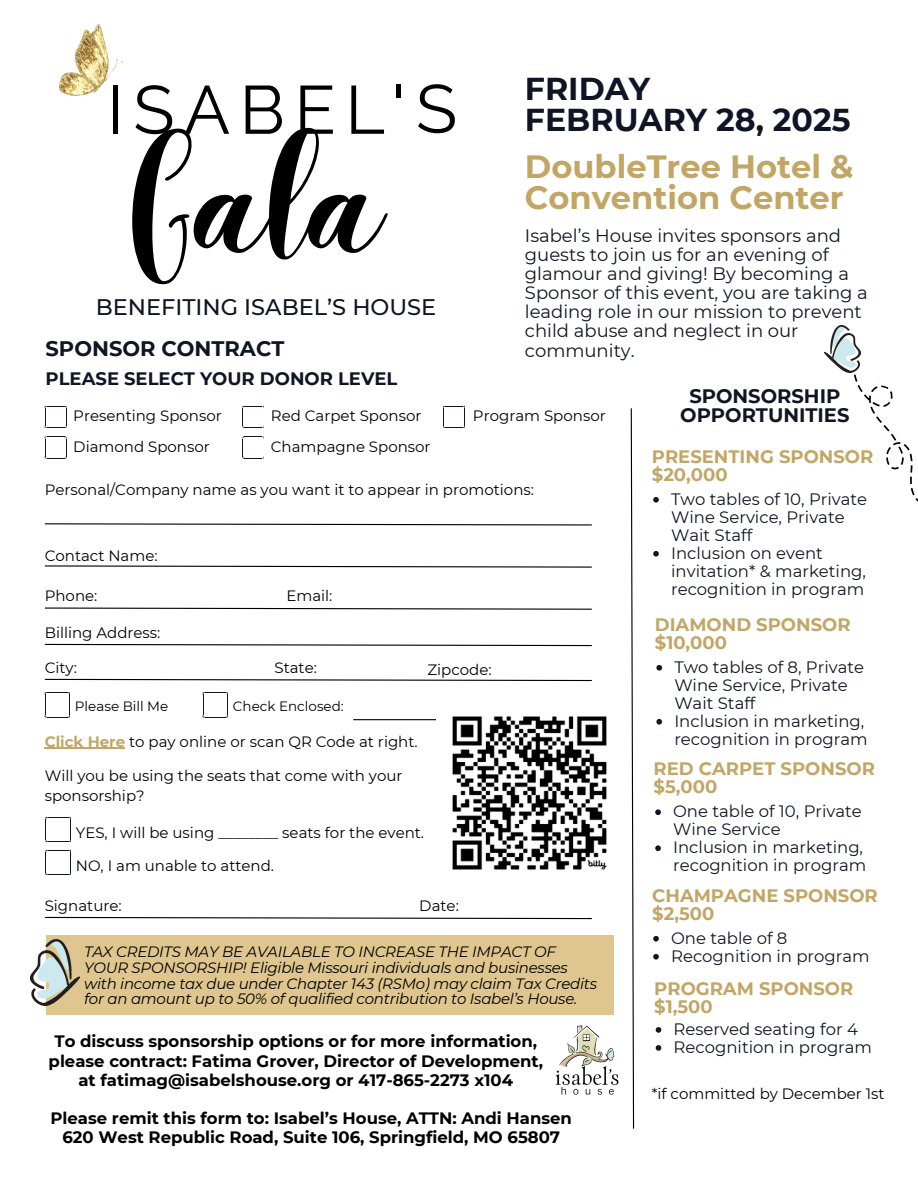
<style>
.page{position:relative;width:918px;height:1188px;background:#fff}
.page>*{position:absolute;margin:0;border:0;box-sizing:border-box;transform-origin:0 0}
.t1{font:300 139.2px "Best";color:#000}
.t2{font:67.95px "Raleway";letter-spacing:.14em;color:#000}
.t3{font:700 32.1px/31.2px "Montserrat";color:#c2a666}
.t4{font:700 31.65px/31.2px "Montserrat";color:#0f1524}
.t5{font:500 22.5px "Montserrat";color:#0f1524}
.t6{font:700 21px "Montserrat";color:#0f1524}
.t7{font:700 19.5px/19.2px "Montserrat";color:#0f1524;text-align:center}
.t8{font:18px/19.2px "Montserrat";color:#0f1524}
.t9{font:700 18px/18px "Montserrat";color:#c2a666}
.t10{font:700 18px "Montserrat";color:#0f1524}
.t11{font:16.5px/18px "Montserrat";color:#0f1524}
.t12{font:700 16.5px/19.2px "Montserrat";color:#000;text-align:center}
.t13{font:15px/20.2px "Montserrat";color:#000}
.t14{font:italic 15px/15.8px "Montserrat";letter-spacing:-.015em;color:#000}
.t15{font:13.5px "Montserrat";color:#000}
.s1{font-weight:700;color:#c2a666}
</style>
<div class="page">
<svg style="left:45px;top:406px;width:22px;height:22px"></svg>
<svg style="left:45px;top:437px;width:22px;height:22px"></svg>
<svg style="left:243px;top:406px;width:21px;height:22px"></svg>
<svg style="left:243px;top:437px;width:21px;height:22px"></svg>
<svg style="left:443px;top:406px;width:22px;height:22px"></svg>
<svg style="left:630px;top:408px;width:5px;height:721px"></svg>
<img style="left:60px;top:25px;width:62px;height:70px">
<svg style="left:44px;top:523px;width:548px;height:3px"></svg>
<svg style="left:45px;top:692px;width:25px;height:26px"></svg>
<svg style="left:203px;top:692px;width:25px;height:26px"></svg>
<hr style="left:353px;top:719px;width:89px;height:1px;background:#000">
<hr style="left:45px;top:748px;width:80px;height:1px;background:#c2a666">
<svg style="left:46px;top:817px;width:25px;height:25px"></svg>
<svg style="left:46px;top:850px;width:25px;height:25px"></svg>
<svg style="left:44px;top:916px;width:548px;height:4px"></svg>
<svg style="left:854px;top:374px;width:64px;height:128px"></svg>
<img style="left:825px;top:326px;width:36px;height:47px">
<img style="left:555px;top:1025px;width:64px;height:69px">
<svg style="left:44px;top:565px;width:548px;height:3px"></svg>
<svg style="left:44px;top:607px;width:548px;height:3px"></svg>
<svg style="left:44px;top:643px;width:548px;height:4px"></svg>
<svg style="left:44px;top:678px;width:548px;height:4px"></svg>
<div style="left:47px;top:935px;width:567px;height:80px;background:#dec68e"></div>
<img style="left:30px;top:939px;width:50px;height:67px">
<img style="left:437px;top:716px;width:170px;height:154px">
<svg style="left:653px;top:497px;width:6px;height:6px"></svg>
<svg style="left:653px;top:551px;width:6px;height:6px"></svg>
<svg style="left:656px;top:665px;width:6px;height:6px"></svg>
<svg style="left:656px;top:719px;width:6px;height:6px"></svg>
<svg style="left:655px;top:809px;width:6px;height:6px"></svg>
<svg style="left:655px;top:845px;width:6px;height:6px"></svg>
<svg style="left:653px;top:936px;width:6px;height:6px"></svg>
<svg style="left:653px;top:954px;width:6px;height:6px"></svg>
<svg style="left:656px;top:1027px;width:5px;height:6px"></svg>
<svg style="left:656px;top:1045px;width:5px;height:6px"></svg>
<h4 class="t2" style="left:107px;top:70px;width:352px">ISABEL'S</h4>
<p class="t1" style="left:131px;top:123px;width:255px">Gala</p>
<h1 class="t5" style="left:96px;top:293px;width:342px">BENEFITING ISABEL’S HOUSE</h1>
<p class="t6" style="left:46px;top:336px;width:240px">SPONSOR CONTRACT</p>
<p class="t10" style="left:46px;top:368px;width:353px">PLEASE SELECT YOUR DONOR LEVEL</p>
<p class="t4" style="left:525px;top:73px;width:327px">FRIDAY<br>FEBRUARY 28, 2025</p>
<p class="t3" style="left:525px;top:151px;width:330px">DoubleTree Hotel &amp;<br>Convention Center</p>
<p class="t8" style="left:525px;top:226px;width:345px">Isabel’s House invites sponsors and guests to join us for an evening of glamour and giving! By becoming a<br>Sponsor of this event, you are taking a leading role in our mission to prevent child abuse and neglect in our community.</p>
<p class="t13" style="left:73px;top:406px;width:150px">Presenting Sponsor</p>
<h2 class="t13" style="left:271px;top:406px;width:152px">Red Carpet Sponsor</h2>
<h2 class="t13" style="left:473px;top:406px;width:134px">Program Sponsor</h2>
<p class="t13" style="left:73px;top:437px;width:138px">Diamond Sponsor</p>
<h6 class="t13" style="left:271px;top:437px;width:161px">Champagne Sponsor</h6>
<p class="t13" style="left:45px;top:480px;width:491px">Personal/Company name as you want it to appear in promotions:</p>
<h6 class="t13" style="left:45px;top:546px;width:114px">Contact Name:</h6>
<h6 class="t13" style="left:45px;top:586px;width:54px">Phone:</h6>
<p class="t13" style="left:286px;top:586px;width:48px">Email:</p>
<p class="t13" style="left:45px;top:622px;width:117px">Billing Address:</p>
<p class="t13" style="left:45px;top:657px;width:34px">City:</p>
<p class="t13" style="left:274px;top:657px;width:44px">State:</p>
<p class="t13" style="left:427px;top:659px;width:66px">Zipcode:</p>
<p class="t15" style="left:75px;top:698px;width:95px">Please Bill Me</p>
<p class="t15" style="left:233px;top:698px;width:112px">Check Enclosed:</p>
<p class="t13" style="left:45px;top:731px;width:375px"><span class="s1">Click Here</span> to pay online or scan QR Code at right.</p>
<p class="t13" style="left:45px;top:765px;width:359px">Will you be using the seats that come with your sponsorship?</p>
<p class="t13" style="left:76px;top:822px;width:350px">YES, I will be using ________ seats for the event.</p>
<p class="t13" style="left:76px;top:855px;width:200px">NO, I am unable to attend.</p>
<h6 class="t13" style="left:45px;top:895px;width:78px">Signature:</h6>
<p class="t13" style="left:419px;top:895px;width:41px">Date:</p>
<p class="t14" style="left:84px;top:944px;width:515px">TAX CREDITS MAY BE AVAILABLE TO INCREASE THE IMPACT OF YOUR SPONSORSHIP! Eligible Missouri individuals and businesses with income tax due under Chapter 143 (RSMo) may claim Tax Credits for an amount up to 50% of qualified contribution to Isabel’s House.</p>
<p class="t12" style="left:49px;top:1032px;width:496px">To discuss sponsorship options or for more information, please contract: Fatima Grover, Director of Development, at fatimag@isabelshouse.org or 417-865-2273 x104</p>
<p class="t12" style="left:51px;top:1109px;width:523px">Please remit this form to: Isabel’s House, ATTN: Andi Hansen<br>620 West Republic Road, Suite 106, Springfield, MO 65807</p>
<p class="t7" style="left:680px;top:387px;width:171px">SPONSORSHIP<br>OPPORTUNITIES</p>
<p class="t9" style="left:652px;top:447px;width:223px">PRESENTING SPONSOR $20,000</p>
<h6 class="t11" style="left:671px;top:490px;width:198px">Two tables of 10, Private<br>Wine Service, Private<br>Wait Staff</h6>
<p class="t11" style="left:671px;top:544px;width:196px">Inclusion on event invitation* &amp; marketing, recognition in program</p>
<p class="t9" style="left:655px;top:615px;width:197px">DIAMOND SPONSOR $10,000</p>
<p class="t11" style="left:674px;top:658px;width:191px">Two tables of 8, Private<br>Wine Service, Private<br>Wait Staff</p>
<p class="t11" style="left:674px;top:712px;width:195px">Inclusion in marketing, recognition in program</p>
<p class="t9" style="left:654px;top:760px;width:223px">RED CARPET SPONSOR $5,000</p>
<p class="t11" style="left:673px;top:802px;width:190px">One table of 10, Private<br>Wine Service</p>
<p class="t11" style="left:673px;top:838px;width:195px">Inclusion in marketing, recognition in program</p>
<p class="t9" style="left:652px;top:887px;width:227px">CHAMPAGNE SPONSOR $2,500</p>
<p class="t11" style="left:671px;top:929px;width:118px">One table of 8</p>
<p class="t11" style="left:671px;top:947px;width:200px">Recognition in program</p>
<p class="t9" style="left:654px;top:979px;width:201px">PROGRAM SPONSOR $1,500</p>
<p class="t11" style="left:674px;top:1020px;width:186px">Reserved seating for 4</p>
<h6 class="t11" style="left:674px;top:1038px;width:200px">Recognition in program</h6>
<p class="t13" style="left:652px;top:1084px;width:234px">*if committed by December 1st</p>
</div>
